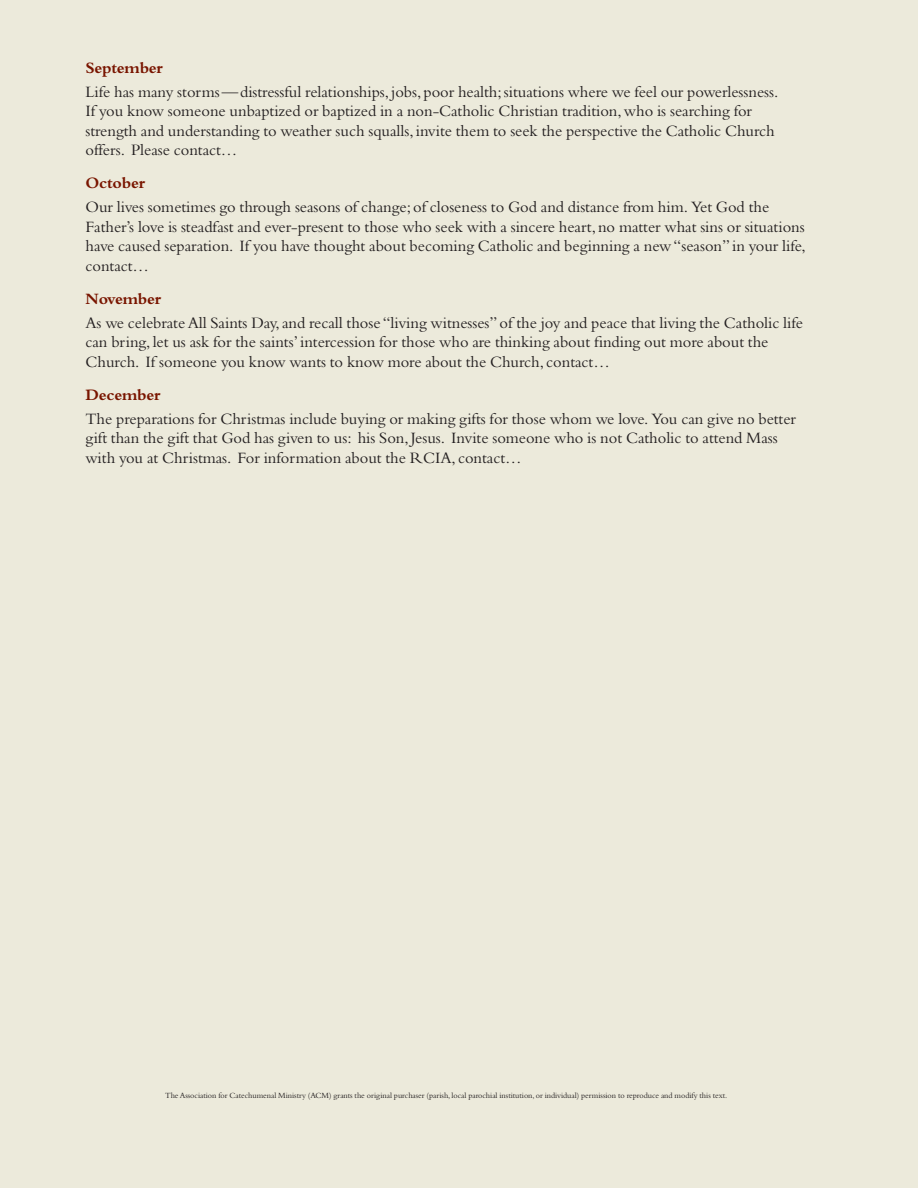
<style>
.page{position:relative;width:918px;height:1188px;background:#eceadb}
.page>*{position:absolute;margin:0;border:0;box-sizing:border-box;transform-origin:0 0}
.t1{font:16.5px/19.5px "Bembo";letter-spacing:-.005em;color:#231f20}
.t2{font:700 16.5px "Bembo";letter-spacing:-.015em;color:#791500}
.t3{font:8.25px "Bembo";letter-spacing:-.005em;color:#231f20}
</style>
<div class="page">
<p class="t2" style="left:86px;top:58px;width:79px">September</p>
<p class="t1" style="left:85px;top:81px;width:694px">Life has many storms — distressful relationships, jobs, poor health; situations where we feel our powerlessness.<br>If you know someone unbaptized or baptized in a non-Catholic Christian tradition, who is searching for strength and understanding to weather such squalls, invite them to seek the perspective the Catholic Church offers. Please contact…</p>
<p class="t2" style="left:85px;top:174px;width:61px">October</p>
<p class="t1" style="left:85px;top:197px;width:722px">Our lives sometimes go through seasons of change; of closeness to God and distance from him. Yet God the Father’s love is steadfast and ever-present to those who seek with a sincere heart, no matter what sins or situations have caused separation. If you have thought about becoming Catholic and beginning a new “season” in your life, contact…</p>
<p class="t2" style="left:86px;top:289px;width:77px">November</p>
<p class="t1" style="left:86px;top:312px;width:719px">As we celebrate All Saints Day, and recall those “living witnesses” of the joy and peace that living the Catholic life can bring, let us ask for the saints’ intercession for those who are thinking about finding out more about the<br>Church. If someone you know wants to know more about the Church, contact…</p>
<p class="t2" style="left:86px;top:385px;width:77px">December</p>
<p class="t1" style="left:86px;top:408px;width:712px">The preparations for Christmas include buying or making gifts for those whom we love. You can give no better gift than the gift that God has given to us: his Son, Jesus. Invite someone who is not Catholic to attend Mass with you at Christmas. For information about the RCIA, contact…</p>
<p class="t3" style="left:165px;top:1091px;width:564px">The Association for Catechumenal Ministry (ACM) grants the original purchaser (parish, local parochial institution, or individual) permission to reproduce and modify this text.</p>
</div>
